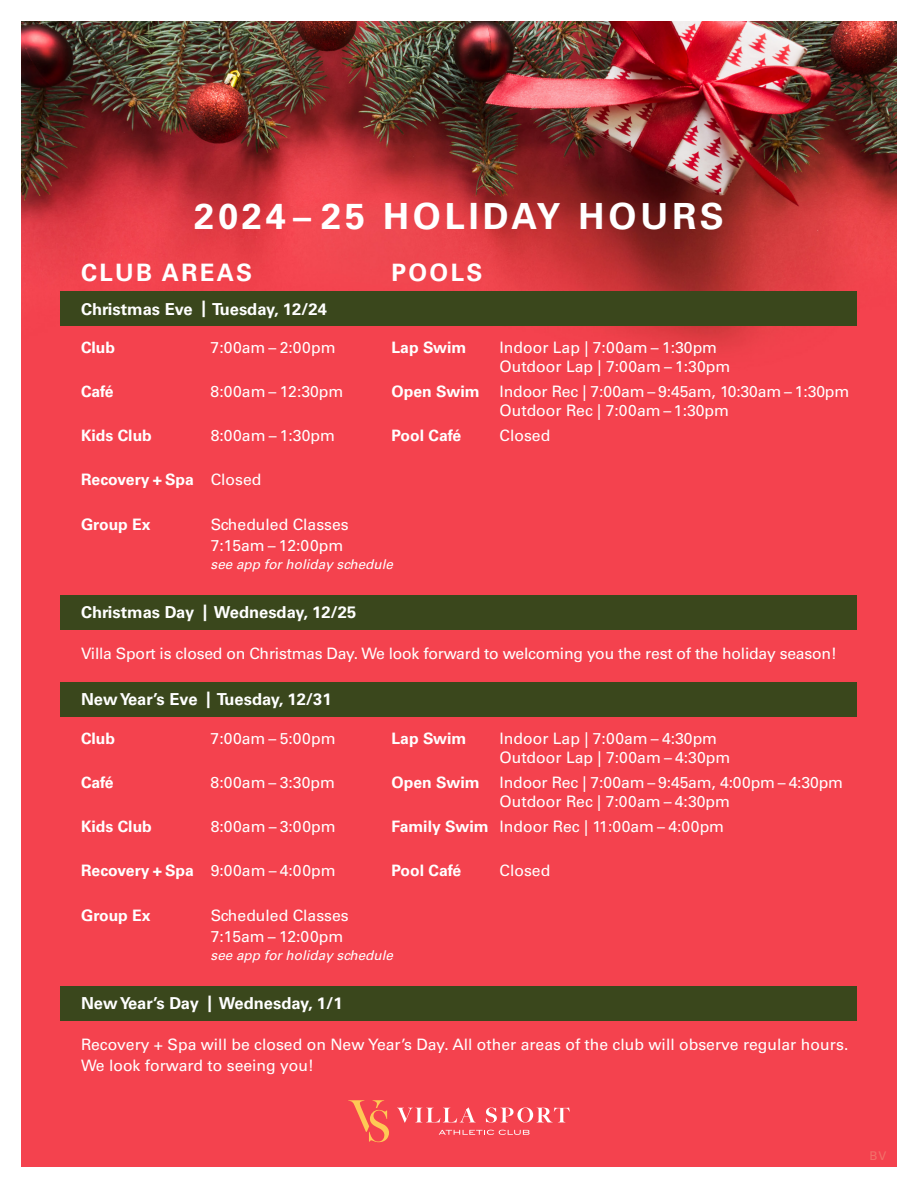
<style>
.page{position:relative;width:918px;height:1188px;background:#f4424e}
.page>*{position:absolute;margin:0;border:0;box-sizing:border-box;transform-origin:0 0}
.t1{font:700 36px "Univers LT Pro 65";letter-spacing:.11em;color:#fff}
.t2{font:700 24px "Univers LT Pro 65";letter-spacing:.1em;color:#fff}
.t3{font:700 16.5px "Univers LT Pro 65";color:#fff}
.t4{font:15.75px/18.8px "Univers LT Pro 55 Roman";color:#fff}
.t5{font:700 15.75px "Univers LT Pro 65";color:#fff}
.t6{font:italic 13.5px "Univers LT Pro 55";color:#fff}
.t7{font:12px "Univers LT Pro 55 Roman";color:#f27069}
.s1{font-family:"Univers LT Pro 55 Roman";font-weight:400}
.s2{font-family:"Univers LT Pro 65";font-weight:700}
</style>
<div class="page">
<img style="left:20px;top:20px;width:878px;height:427px">
<div style="left:0;top:0;width:20px;height:1188px;background:#fff"></div>
<div style="left:898px;top:0;width:20px;height:1188px;background:#fff"></div>
<div style="left:0;top:0;width:918px;height:20px;background:#fff"></div>
<div style="left:0;top:1168px;width:918px;height:20px;background:#fff"></div>
<div style="left:61px;top:595px;width:796px;height:35px;background:#3a471c"></div>
<div style="left:61px;top:682px;width:796px;height:35px;background:#3a471c"></div>
<div style="left:61px;top:986px;width:796px;height:34px;background:#3a471c"></div>
<div style="left:61px;top:291px;width:796px;height:35px;background:#3a471c"></div>
<svg style="left:397px;top:1107px;width:79px;height:16px"></svg>
<svg style="left:486px;top:1107px;width:84px;height:16px"></svg>
<svg style="left:439px;top:1130px;width:91px;height:5px"></svg>
<svg style="left:348px;top:1100px;width:41px;height:42px"></svg>
<h1 class="t1" style="left:194px;top:191px;width:531px">2024 – 25 HOLIDAY HOURS</h1>
<h2 class="t2" style="left:81px;top:255px;width:173px">CLUB AREAS</h2>
<h2 class="t2" style="left:392px;top:255px;width:92px">POOLS</h2>
<p class="t3" style="left:81px;top:297px;width:247px">Christmas Eve | Tuesday, 12/24</p>
<p class="t5" style="left:81px;top:337px;width:36px">Club</p>
<p class="t4" style="left:211px;top:338px;width:126px">7:00am – 2:00pm</p>
<p class="t5" style="left:392px;top:337px;width:76px">Lap Swim</p>
<p class="t4" style="left:500px;top:338px;width:232px">Indoor Lap | 7:00am – 1:30pm<br>Outdoor Lap | 7:00am – 1:30pm</p>
<p class="t5" style="left:81px;top:381px;width:34px">Café</p>
<p class="t4" style="left:211px;top:382px;width:134px">8:00am – 12:30pm</p>
<p class="t5" style="left:392px;top:381px;width:90px">Open Swim</p>
<p class="t4" style="left:500px;top:382px;width:351px">Indoor Rec | 7:00am – 9:45am, 10:30am – 1:30pm<br>Outdoor Rec | 7:00am – 1:30pm</p>
<p class="t5" style="left:81px;top:425px;width:72px">Kids Club</p>
<p class="t4" style="left:211px;top:426px;width:126px">8:00am – 1:30pm</p>
<p class="t5" style="left:392px;top:425px;width:71px">Pool Café</p>
<p class="t4" style="left:500px;top:426px;width:52px">Closed</p>
<p class="t5" style="left:81px;top:469px;width:182px">Recovery + Spa <span class="s1">Closed</span></p>
<p class="t5" style="left:81px;top:513px;width:71px">Group Ex</p>
<p class="t4" style="left:211px;top:513px;width:140px;line-height:21px">Scheduled Classes<br>7:15am – 12:00pm</p>
<p class="t6" style="left:211px;top:555px;width:184px">see app for holiday schedule</p>
<p class="t3" style="left:81px;top:601px;width:277px">Christmas Day | Wednesday, 12/25</p>
<p class="t4" style="left:81px;top:644px;width:757px">Villa Sport is closed on Christmas Day. We look forward to welcoming you the rest of the holiday season!</p>
<p class="t3" style="left:81px;top:688px;width:252px">New Year’s Eve | Tuesday, 12/31</p>
<p class="t5" style="left:81px;top:727px;width:36px">Club</p>
<p class="t4" style="left:211px;top:728px;width:126px">7:00am – 5:00pm</p>
<p class="t5" style="left:392px;top:727px;width:76px">Lap Swim</p>
<p class="t4" style="left:500px;top:728px;width:232px">Indoor Lap | 7:00am – 4:30pm<br>Outdoor Lap | 7:00am – 4:30pm</p>
<p class="t5" style="left:81px;top:771px;width:34px">Café</p>
<p class="t4" style="left:211px;top:772px;width:126px">8:00am – 3:30pm</p>
<p class="t5" style="left:392px;top:771px;width:90px">Open Swim</p>
<p class="t4" style="left:500px;top:772px;width:345px">Indoor Rec | 7:00am – 9:45am, 4:00pm – 4:30pm<br>Outdoor Rec | 7:00am – 4:30pm</p>
<p class="t5" style="left:81px;top:815px;width:72px">Kids Club</p>
<p class="t4" style="left:211px;top:816px;width:126px">8:00am – 3:00pm</p>
<p class="t4" style="left:392px;top:816px;width:334px"><span class="s2">Family Swim</span> Indoor Rec | 11:00am – 4:00pm</p>
<p class="t4" style="left:81px;top:861px;width:256px"><span class="s2">Recovery + Spa</span> 9:00am – 4:00pm</p>
<p class="t5" style="left:392px;top:860px;width:71px">Pool Café</p>
<p class="t4" style="left:500px;top:861px;width:52px">Closed</p>
<p class="t5" style="left:81px;top:904px;width:71px">Group Ex</p>
<p class="t4" style="left:211px;top:904px;width:140px;line-height:21px">Scheduled Classes<br>7:15am – 12:00pm</p>
<p class="t6" style="left:211px;top:945px;width:184px">see app for holiday schedule</p>
<p class="t3" style="left:81px;top:992px;width:263px">New Year’s Day | Wednesday, 1/1</p>
<p class="t4" style="left:81px;top:1034px;width:769px;line-height:21px">Recovery + Spa will be closed on New Year’s Day. All other areas of the club will observe regular hours.<br>We look forward to seeing you!</p>
<p class="t7" style="left:869px;top:1147px;width:19px">BV</p>
</div>
